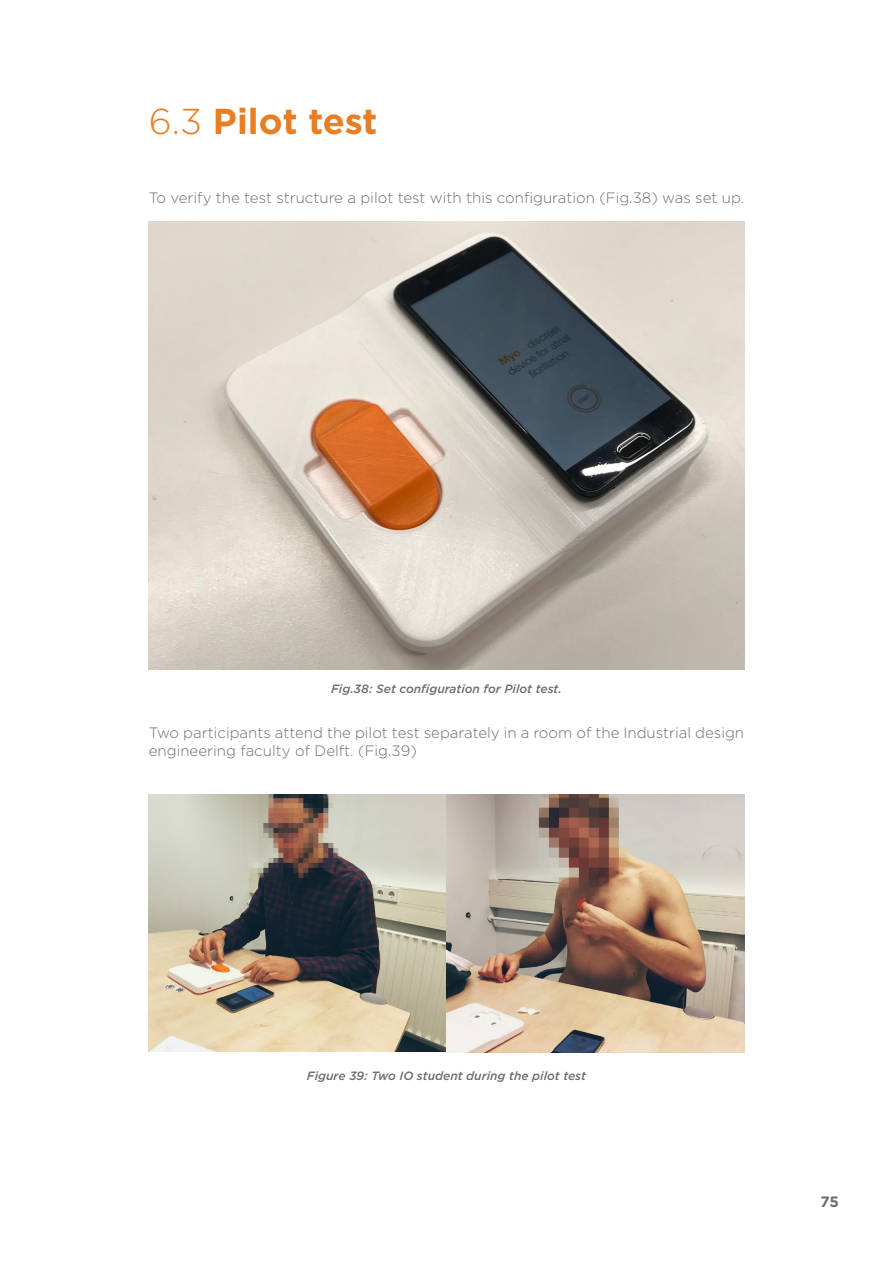
<style>
.page{position:relative;width:893px;height:1263px;background:#fff}
.page>*{position:absolute;margin:0;border:0;box-sizing:border-box;transform-origin:0 0}
.t1{font:700 36px "Gotham";color:#e77e23}
.t2{font:300 15px/18px "Gotham";color:#6c6d70}
.t3{font:700 15px "Gotham";color:#6c6d70}
.t4{font:italic 500 12px "Gotham";color:#6c6d70}
.s1{font-weight:300}
</style>
<div class="page">
<img style="left:149px;top:221px;width:595px;height:449px">
<img style="left:149px;top:794px;width:595px;height:258px">
<h1 class="t1" style="left:149px;top:97px;width:230px"><span class="s1">6.3</span> Pilot test</h1>
<p class="t2" style="left:149px;top:189px;width:597px">To verify the test structure a pilot test with this configuration (Fig.38) was set up.</p>
<p class="t4" style="left:331px;top:681px;width:232px">Fig.38: Set configuration for Pilot test.</p>
<p class="t2" style="left:149px;top:723px;width:597px">Two participants attend the pilot test separately in a room of the Industrial design engineering faculty of Delft. (Fig.39)</p>
<p class="t4" style="left:307px;top:1068px;width:281px">Figure 39: Two IO student during the pilot test</p>
<p class="t3" style="left:821px;top:1191px;width:20px">75</p>
</div>
